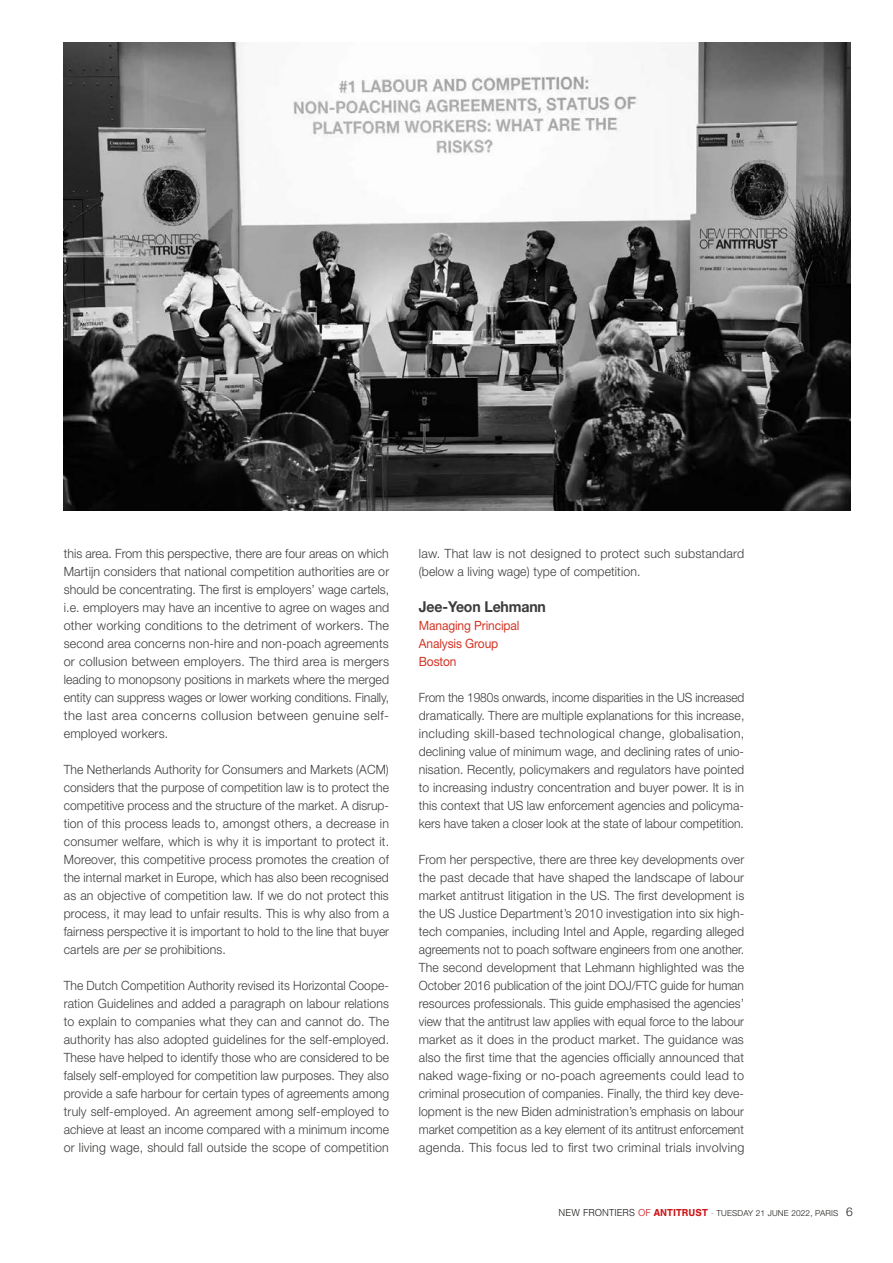
<style>
.page{position:relative;width:893px;height:1263px;background:#fff}
.page>*{position:absolute;margin:0;border:0;box-sizing:border-box;transform-origin:0 0}
.t1{font:700 15px "Helvetica Neue LT";letter-spacing:-.01em;color:#3c3c3b;scale:.94 1}
.t2{font:300 12.75px/18px "Helvetica Neue LT";letter-spacing:.015em;color:#3c3c3b;text-align:justify;scale:.96 1}
.t3{font:300 12.75px/18px "Helvetica Neue LT";letter-spacing:.015em;color:#3c3c3b;text-align:justify}
.t4{font:300 12.75px/18px "Helvetica Neue LT";letter-spacing:.015em;color:#3c3c3b;text-align:justify;scale:.95 1}
.t5{font:300 12.75px/18px "Helvetica Neue LT";letter-spacing:.015em;color:#3c3c3b;text-align:justify;scale:.93 1}
.t6{font:12.75px/18px "Helvetica Neue LT";letter-spacing:-.01em;color:#d23627;scale:.94 1}
.t7{font:300 8.25px "Helvetica Neue LT";letter-spacing:.02em;color:#1d1d1b}
.s1{font-family:"Nimbus San";font-size:10.5px}
.s2{font-family:"Nimbus San";font-size:10.5px;color:#cd1719}
.s3{font-family:"Nimbus San";font-weight:700;font-size:10.5px;color:#cd1719}
.s4{font-weight:100;font-size:9px;color:#646363}
.s5{font-size:12px}
</style>
<div class="page">
<img style="left:64px;top:43px;width:786px;height:467px">
<p class="t3" style="left:64px;top:544px;width:327px">this area. From this perspective, there are four areas on which Martijn considers that national competition authorities are or should be concentrating. The first is employers’ wage cartels, i.e. employers may have an incentive to agree on wages and other working conditions to the detriment of workers. The second area concerns non-hire and non-poach agreements or collusion between employers. The third area is mergers leading to monopsony positions in markets where the merged entity can suppress wages or lower working conditions. Finally, the last area concerns collusion between genuine self&shy;employed workers.</p>
<p class="t2" style="left:64px;top:760px;width:340px">The Netherlands Authority for Consumers and Markets (ACM) considers that the purpose of competition law is to protect the competitive process and the structure of the market. A disrup&shy;tion of this process leads to, amongst others, a decrease in consumer welfare, which is why it is important to protect it.<br>Moreover, this competitive process promotes the creation of the internal market in Europe, which has also been recognised as an objective of competition law. If we do not protect this process, it may lead to unfair results. This is why also from a fairness perspective it is important to hold to the line that buyer cartels are per se prohibitions.</p>
<p class="t4" style="left:64px;top:976px;width:344px">The Dutch Competition Authority revised its Horizontal Coope&shy;ration Guidelines and added a paragraph on labour relations to explain to companies what they can and cannot do. The authority has also adopted guidelines for the self-employed.<br>These have helped to identify those who are considered to be falsely self-employed for competition law purposes. They also provide a safe harbour for certain types of agreements among truly self-employed. An agreement among self-employed to achieve at least an income compared with a minimum income or living wage, should fall outside the scope of competition</p>
<p class="t3" style="left:419px;top:544px;width:327px">law. That law is not designed to protect such substandard (below a living wage) type of competition.</p>
<p class="t1" style="left:419px;top:597px;width:137px">Jee-Yeon Lehmann</p>
<p class="t6" style="left:419px;top:616px;width:109px">Managing Principal<br>Analysis Group<br>Boston</p>
<p class="t5" style="left:419px;top:688px;width:352px">From the 1980s onwards, income disparities in the US increased dramatically. There are multiple explanations for this increase, including skill-based technological change, globalisation, declining value of minimum wage, and declining rates of unio&shy;nisation. Recently, policymakers and regulators have pointed to increasing industry concentration and buyer power. It is in this context that US law enforcement agencies and policyma&shy;kers have taken a closer look at the state of labour competition.</p>
<p class="t2" style="left:419px;top:850px;width:341px">From her perspective, there are three key developments over the past decade that have shaped the landscape of labour market antitrust litigation in the US. The first development is the US Justice Department’s 2010 investigation into six high&shy;tech companies, including Intel and Apple, regarding alleged agreements not to poach software engineers from one another.<br>The second development that Lehmann highlighted was the October 2016 publication of the joint DOJ/FTC guide for human resources professionals. This guide emphasised the agencies’ view that the antitrust law applies with equal force to the labour market as it does in the product market. The guidance was also the first time that the agencies officially announced that naked wage-fixing or no-poach agreements could lead to criminal prosecution of companies. Finally, the third key deve&shy;lopment is the new Biden administration’s emphasis on labour market competition as a key element of its antitrust enforcement agenda. This focus led to first two criminal trials involving</p>
<p class="t7" style="left:559px;top:1208px;width:296px"><span class="s1">NEW FRONTIERS</span> <span class="s2">OF</span> <span class="s3">ANTITRUST</span> <span class="s4">-</span> TUESDAY 21 JUNE 2022, PARIS <span class="s5">6</span></p>
</div>
